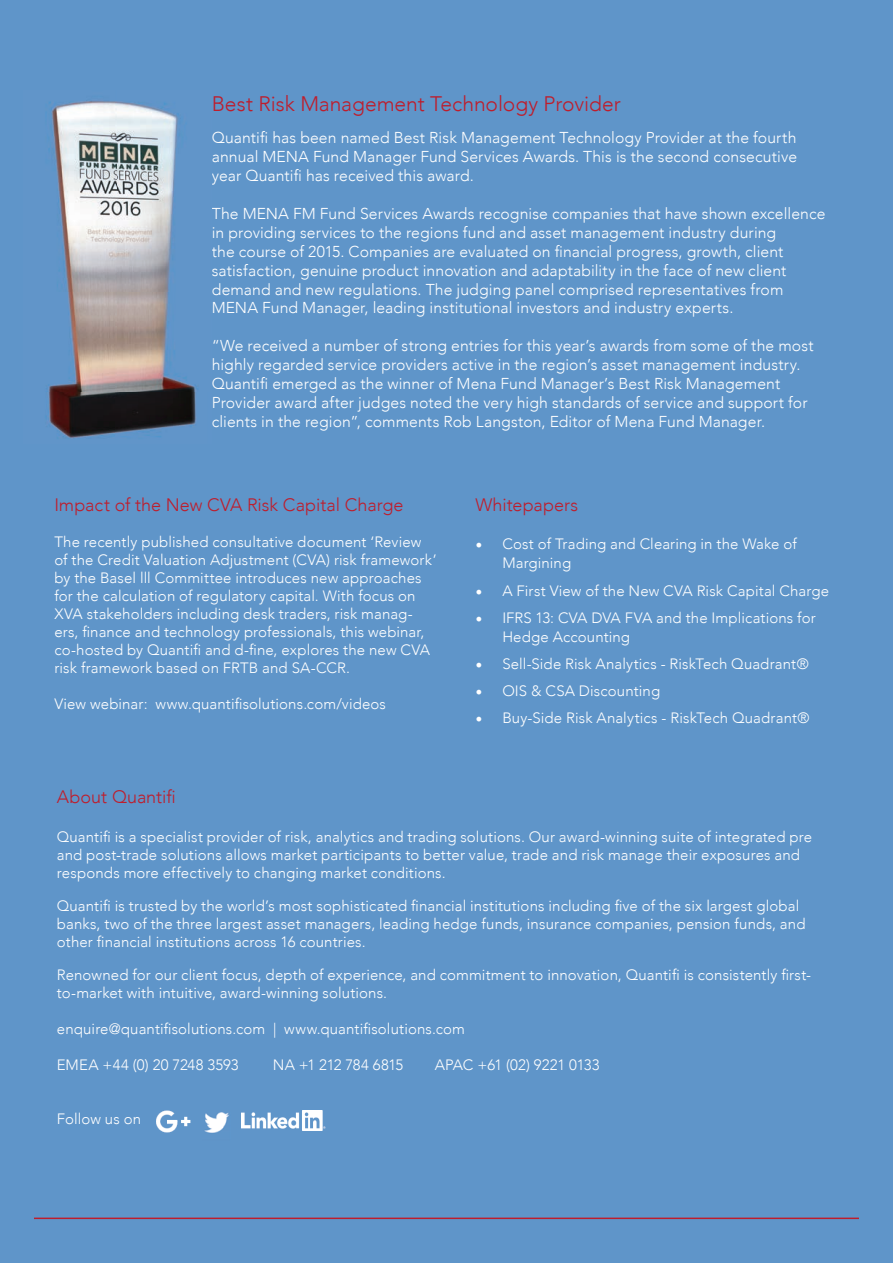
<style>
.page{position:relative;width:893px;height:1263px;background:#5f95c9}
.page>*{position:absolute;margin:0;border:0;box-sizing:border-box;transform-origin:0 0}
.t1{font:300 21px "Avenir";color:#be1d2c}
.t2{font:300 18px "Avenir";color:#be1d2c}
.t3{font:300 15.75px/18.9px "Avenir";letter-spacing:.005em;color:#fff}
.t4{font:300 15px/18px "Avenir";letter-spacing:.01em;color:#fff}
.t5{font:300 15px "Avenir";letter-spacing:-.01em;color:#fff}
.t6{font:300 15px "Avenir";letter-spacing:-.015em;color:#fff}
.s1{font-family:"Minion Pro";font-weight:400;font-size:18px}
</style>
<div class="page">
<hr style="left:34px;top:1217px;width:825px;height:2px;background:#be1d2c">
<img style="left:45px;top:100px;width:152px;height:339px">
<img style="left:156px;top:1110px;width:35px;height:23px">
<img style="left:204px;top:1112px;width:25px;height:21px">
<img style="left:242px;top:1110px;width:84px;height:21px">
<h1 class="t1" style="left:212px;top:92px;width:410px">Best Risk Management Technology Provider</h1>
<p class="t3" style="left:212px;top:128px;width:587px;text-align:justify">Quantifi has been named Best Risk Management Technology Provider at the fourth annual MENA Fund Manager Fund Services Awards. This is the second consecutive year Quantifi has received this award.</p>
<p class="t3" style="left:212px;top:204px;width:615px">The MENA FM Fund Services Awards recognise companies that have shown excellence in providing services to the regions fund and asset management industry during<br>the course of 2015. Companies are evaluated on financial progress, growth, client satisfaction, genuine product innovation and adaptability in the face of new client demand and new regulations. The judging panel comprised representatives from MENA Fund Manager, leading institutional investors and industry experts.</p>
<p class="t3" style="left:212px;top:336px;width:603px">“We received a number of strong entries for this year’s awards from some of the most highly regarded service providers active in the region’s asset management industry.<br>Quantifi emerged as the winner of Mena Fund Manager’s Best Risk Management Provider award after judges noted the very high standards of service and support for clients in the region”, comments Rob Langston, Editor of Mena Fund Manager.</p>
<p class="t2" style="left:54px;top:494px;width:351px">Impact of the New CVA Risk Capital Charge</p>
<p class="t4" style="left:54px;top:532px;width:384px">The recently published consultative document ‘Review of the Credit Valuation Adjustment (CVA) risk framework’ by the Basel lll Committee introduces new approaches for the calculation of regulatory capital. With focus on XVA stakeholders including desk traders, risk manag&shy;ers, finance and technology professionals, this webinar, co-hosted by Quantifi and d-fine, explores the new CVA risk framework based on FRTB and SA-CCR.</p>
<p class="t4" style="left:54px;top:694px;width:333px">View webinar: www.quantifisolutions.com/videos</p>
<p class="t2" style="left:475px;top:498px;width:104px">Whitepapers</p>
<p class="t4" style="left:502px;top:535px;width:296px;line-height:19.5px;text-indent:-27px"><span class="s1">•</span> Cost of Trading and Clearing in the Wake of<br>Margining</p>
<p class="t4" style="left:475px;top:583px;width:355px"><span class="s1">•</span> A First View of the New CVA Risk Capital Charge</p>
<p class="t4" style="left:502px;top:608px;width:315px;line-height:19.5px;text-indent:-27px"><span class="s1">•</span> IFRS 13: CVA DVA FVA and the Implications for<br>Hedge Accounting</p>
<p class="t4" style="left:475px;top:655px;width:335px"><span class="s1">•</span> Sell-Side Risk Analytics - RiskTech Quadrant®</p>
<p class="t4" style="left:475px;top:682px;width:186px"><span class="s1">•</span> OIS &amp; CSA Discounting</p>
<p class="t4" style="left:475px;top:709px;width:336px"><span class="s1">•</span> Buy-Side Risk Analytics - RiskTech Quadrant®</p>
<p class="t2" style="left:57px;top:786px;width:120px">About Quantifi</p>
<p class="t4" style="left:57px;top:828px;width:757px">Quantifi is a specialist provider of risk, analytics and trading solutions. Our award-winning suite of integrated pre and post-trade solutions allows market participants to better value, trade and risk manage their exposures and responds more effectively to changing market conditions.</p>
<p class="t4" style="left:57px;top:897px;width:750px">Quantifi is trusted by the world’s most sophisticated financial institutions including five of the six largest global banks, two of the three largest asset managers, leading hedge funds, insurance companies, pension funds, and other financial institutions across 16 countries.</p>
<p class="t4" style="left:57px;top:966px;width:756px">Renowned for our client focus, depth of experience, and commitment to innovation, Quantifi is consistently first&shy;to-market with intuitive, award-winning solutions.</p>
<p class="t4" style="left:57px;top:1020px;width:409px">enquire@quantifisolutions.com | www.quantifisolutions.com</p>
<p class="t4" style="left:57px;top:1056px;width:183px">EMEA +44 (0) 20 7248 3593</p>
<p class="t6" style="left:273px;top:1056px;width:132px">NA +1 212 784 6815</p>
<p class="t5" style="left:435px;top:1056px;width:166px">APAC +61 (02) 9221 0133</p>
<p class="t4" style="left:57px;top:1111px;width:86px">Follow us on</p>
</div>
